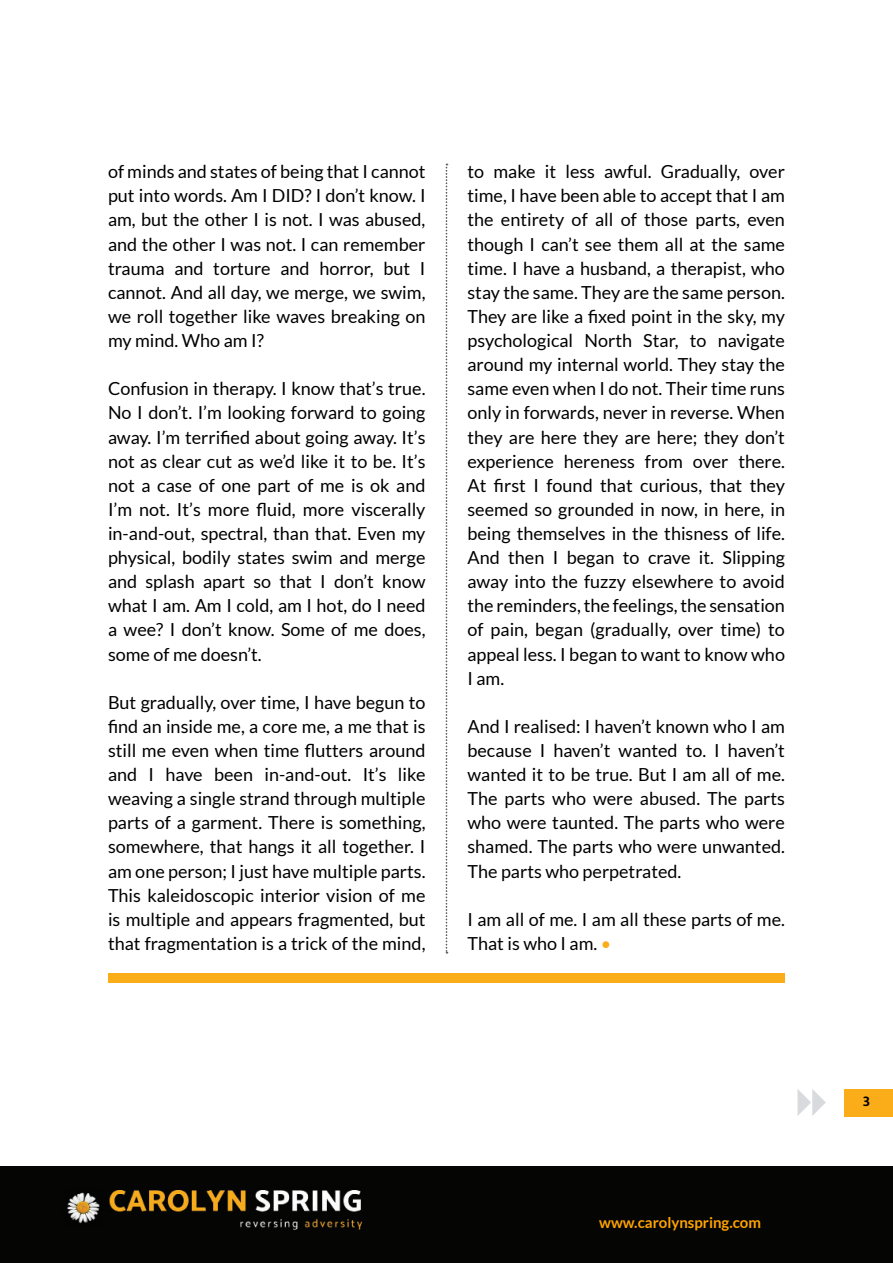
<style>
.page{position:relative;width:893px;height:1263px;background:#fff}
.page>*{position:absolute;margin:0;border:0;box-sizing:border-box;transform-origin:0 0}
.Body{font:18px/24.2px "Lato";color:#000;text-align:justify}
.t1{font:700 15px "Lato";color:#ffa300}
.t2{font:700 15px "Mukta";color:#000}
.s1{color:#faad19}
</style>
<div class="page">
<div style="left:0;top:1166px;width:893px;height:97px;background:#050504"></div>
<img style="left:67px;top:1190px;width:296px;height:40px">
<svg style="left:797px;top:1089px;width:29px;height:27px"></svg>
<div style="left:844px;top:1089px;width:49px;height:27px;background:#faad19"></div>
<svg style="left:446px;top:164px;width:1px;height:789px"></svg>
<div style="left:108px;top:974px;width:677px;height:9px;background:#faad19"></div>
<p class="Body" style="left:108px;top:160px;width:319px">of minds and states of being that I cannot put into words. Am I DID? I don’t know. I am, but the other I is not. I was abused, and the other I was not. I can remember trauma and torture and horror, but I cannot. And all day, we merge, we swim, we roll together like waves breaking on my mind. Who am I?</p>
<p class="Body" style="left:108px;top:377px;width:319px">Confusion in therapy. I know that’s true.<br>No I don’t. I’m looking forward to going away. I’m terrified about going away. It’s not as clear cut as we’d like it to be. It’s not a case of one part of me is ok and I’m not. It’s more fluid, more viscerally in-and-out, spectral, than that. Even my physical, bodily states swim and merge and splash apart so that I don’t know what I am. Am I cold, am I hot, do I need a wee? I don’t know. Some of me does, some of me doesn’t.</p>
<p class="Body" style="left:108px;top:690px;width:319px">But gradually, over time, I have begun to find an inside me, a core me, a me that is still me even when time flutters around and I have been in-and-out. It’s like weaving a single strand through multiple parts of a garment. There is something, somewhere, that hangs it all together. I am one person; I just have multiple parts.<br>This kaleidoscopic interior vision of me is multiple and appears fragmented, but that fragmentation is a trick of the mind,</p>
<p class="Body" style="left:467px;top:160px;width:319px">to make it less awful. Gradually, over time, I have been able to accept that I am the entirety of all of those parts, even though I can’t see them all at the same time. I have a husband, a therapist, who stay the same. They are the same person.<br>They are like a fixed point in the sky, my psychological North Star, to navigate around my internal world. They stay the same even when I do not. Their time runs only in forwards, never in reverse. When they are here they are here; they don’t experience hereness from over there.<br>At first I found that curious, that they seemed so grounded in now, in here, in being themselves in the thisness of life.<br>And then I began to crave it. Slipping away into the fuzzy elsewhere to avoid the reminders, the feelings, the sensation of pain, began (gradually, over time) to appeal less. I began to want to know who I am.</p>
<p class="Body" style="left:467px;top:714px;width:319px">And I realised: I haven’t known who I am because I haven’t wanted to. I haven’t wanted it to be true. But I am all of me.<br>The parts who were abused. The parts who were taunted. The parts who were shamed. The parts who were unwanted.<br>The parts who perpetrated.</p>
<p class="Body" style="left:467px;top:907px;width:319px">I am all of me. I am all these parts of me.<br>That is who I am. <span class="s1">•</span></p>
<p class="t1" style="left:599px;top:1214px;width:163px">www.carolynspring.com</p>
<p class="t2" style="left:863px;top:1092px;width:9px">3</p>
</div>
